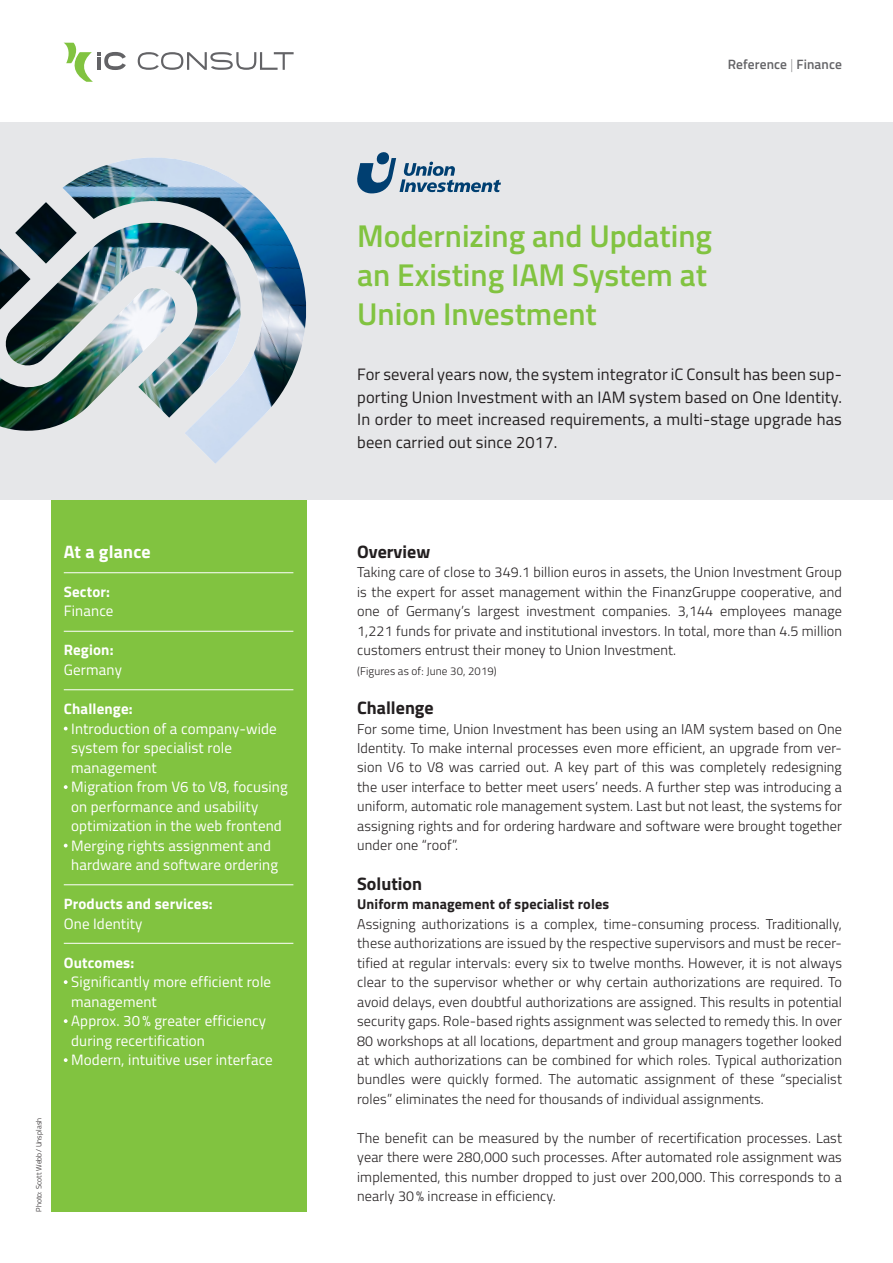
<style>
.page{position:relative;width:893px;height:1263px;background:#fff}
.page>*{position:absolute;margin:0;border:0;box-sizing:border-box;transform-origin:0 0}
.t1{font:600 31.5px/39px "Titillium Web";color:#81c340}
.t2{font:700 18px "Titillium Web";color:#231f20}
.t3{font:700 18px "Titillium Web";letter-spacing:.01em;color:#fff}
.t4{font:16.5px/22.5px "Titillium Web";letter-spacing:.01em;color:#231f20;text-align:justify}
.t5{font:15px/19.5px "Titillium Web";letter-spacing:.01em;color:#fff}
.t6{font:700 15px "Titillium Web";letter-spacing:.01em;color:#fff}
.t7{font:300 14.25px/19.5px "Titillium Web";letter-spacing:.01em;color:#231f20;text-align:justify}
.t8{font:700 14.25px "Titillium Web";letter-spacing:.01em;color:#231f20}
.t9{font:600 13.5px "Titillium Web";letter-spacing:.01em;color:#636366}
.t10{font:300 11.25px "Titillium Web";letter-spacing:.01em;color:#231f20}
.t11{font:300 7.5px "Titillium Web";letter-spacing:.01em;color:#231f20}
.s1{font-weight:200}
</style>
<div class="page">
<div style="left:51px;top:495px;width:255px;height:717px;background:#81c340"></div>
<div style="left:0;top:122px;width:893px;height:377px;background:#e6e7e9"></div>
<hr style="left:64px;top:572px;width:229px;height:1px;background:#fff">
<hr style="left:64px;top:631px;width:229px;height:1px;background:#fff">
<hr style="left:64px;top:689px;width:229px;height:1px;background:#fff">
<hr style="left:64px;top:884px;width:229px;height:1px;background:#fff">
<hr style="left:64px;top:943px;width:229px;height:1px;background:#fff">
<svg style="left:64px;top:727px;width:4px;height:3px"></svg>
<svg style="left:64px;top:785px;width:4px;height:4px"></svg>
<svg style="left:64px;top:844px;width:4px;height:3px"></svg>
<svg style="left:64px;top:980px;width:4px;height:4px"></svg>
<svg style="left:64px;top:1019px;width:4px;height:4px"></svg>
<svg style="left:64px;top:1058px;width:4px;height:4px"></svg>
<svg style="left:64px;top:43px;width:62px;height:39px"></svg>
<svg style="left:138px;top:52px;width:156px;height:18px"></svg>
<img style="left:0;top:158px;width:307px;height:306px">
<svg style="left:357px;top:152px;width:144px;height:41px"></svg>
<p class="t11" style="left:33px;top:1212px;width:96px;rotate:-90deg">Photo: Scott Webb /Unsplash</p>
<p class="t3" style="left:64px;top:538px;width:88px">At a glance</p>
<p class="t6" style="left:64px;top:580px;width:48px">Sector:</p>
<p class="t5" style="left:64px;top:601px;width:51px">Finance</p>
<p class="t6" style="left:64px;top:639px;width:51px">Region:</p>
<p class="t5" style="left:64px;top:659px;width:60px">Germany</p>
<p class="t6" style="left:64px;top:697px;width:70px">Challenge:</p>
<p class="t5" style="left:71px;top:718px;width:218px">Introduction of a company-wide system for specialist role management<br>Migration from V6 to V8, focusing on performance and usability optimization in the web frontend<br>Merging rights assignment and hardware and software ordering</p>
<p class="t6" style="left:64px;top:892px;width:150px">Products and services:</p>
<p class="t5" style="left:64px;top:913px;width:80px">One Identity</p>
<p class="t6" style="left:64px;top:951px;width:72px">Outcomes:</p>
<p class="t5" style="left:71px;top:971px;width:203px">Significantly more efficient role management<br>Approx. 30 % greater efficiency during recertification<br>Modern, intuitive user interface</p>
<p class="t9" style="left:728px;top:55px;width:116px">Reference <span class="s1">|</span> Finance</p>
<h1 class="t1" style="left:357px;top:215px;width:356px">Modernizing and Updating an Existing IAM System at<br>Union Investment</h1>
<p class="t4" style="left:357px;top:362px;width:486px">For several years now, the system integrator iC Consult has been sup&shy;porting Union Investment with an IAM system based on One Identity.<br>In order to meet increased requirements, a multi-stage upgrade has been carried out since 2017.</p>
<p class="t2" style="left:357px;top:538px;width:75px">Overview</p>
<p class="t7" style="left:357px;top:562px;width:486px">Taking care of close to 349.1 billion euros in assets, the Union Investment Group is the expert for asset management within the FinanzGruppe cooperative, and one of Germany’s largest investment companies. 3,144 employees manage 1,221 funds for private and institutional investors. In total, more than 4.5 million customers entrust their money to Union Investment.</p>
<p class="t10" style="left:357px;top:663px;width:141px">(Figures as of: June 30, 2019)</p>
<p class="t2" style="left:357px;top:694px;width:78px">Challenge</p>
<p class="t7" style="left:357px;top:718px;width:486px">For some time, Union Investment has been using an IAM system based on One Identity. To make internal processes even more efficient, an upgrade from ver&shy;sion V6 to V8 was carried out. A key part of this was completely redesigning the user interface to better meet users’ needs. A further step was introducing a uniform, automatic role management system. Last but not least, the systems for assigning rights and for ordering hardware and software were brought together under one “roof”.</p>
<p class="t2" style="left:357px;top:869px;width:66px">Solution</p>
<p class="t8" style="left:357px;top:893px;width:253px">Uniform management of specialist roles</p>
<p class="t7" style="left:357px;top:913px;width:486px">Assigning authorizations is a complex, time-consuming process. Traditionally, these authorizations are issued by the respective supervisors and must be recer&shy;tified at regular intervals: every six to twelve months. However, it is not always clear to the supervisor whether or why certain authorizations are required. To avoid delays, even doubtful authorizations are assigned. This results in potential security gaps. Role-based rights assignment was selected to remedy this. In over 80 workshops at all locations, department and group managers together looked at which authorizations can be combined for which roles. Typical authorization bundles were quickly formed. The automatic assignment of these “specialist roles” eliminates the need for thousands of individual assignments.</p>
<p class="t7" style="left:357px;top:1127px;width:486px">The benefit can be measured by the number of recertification processes. Last year there were 280,000 such processes. After automated role assignment was implemented, this number dropped to just over 200,000. This corresponds to a nearly 30 % increase in efficiency.</p>
</div>
